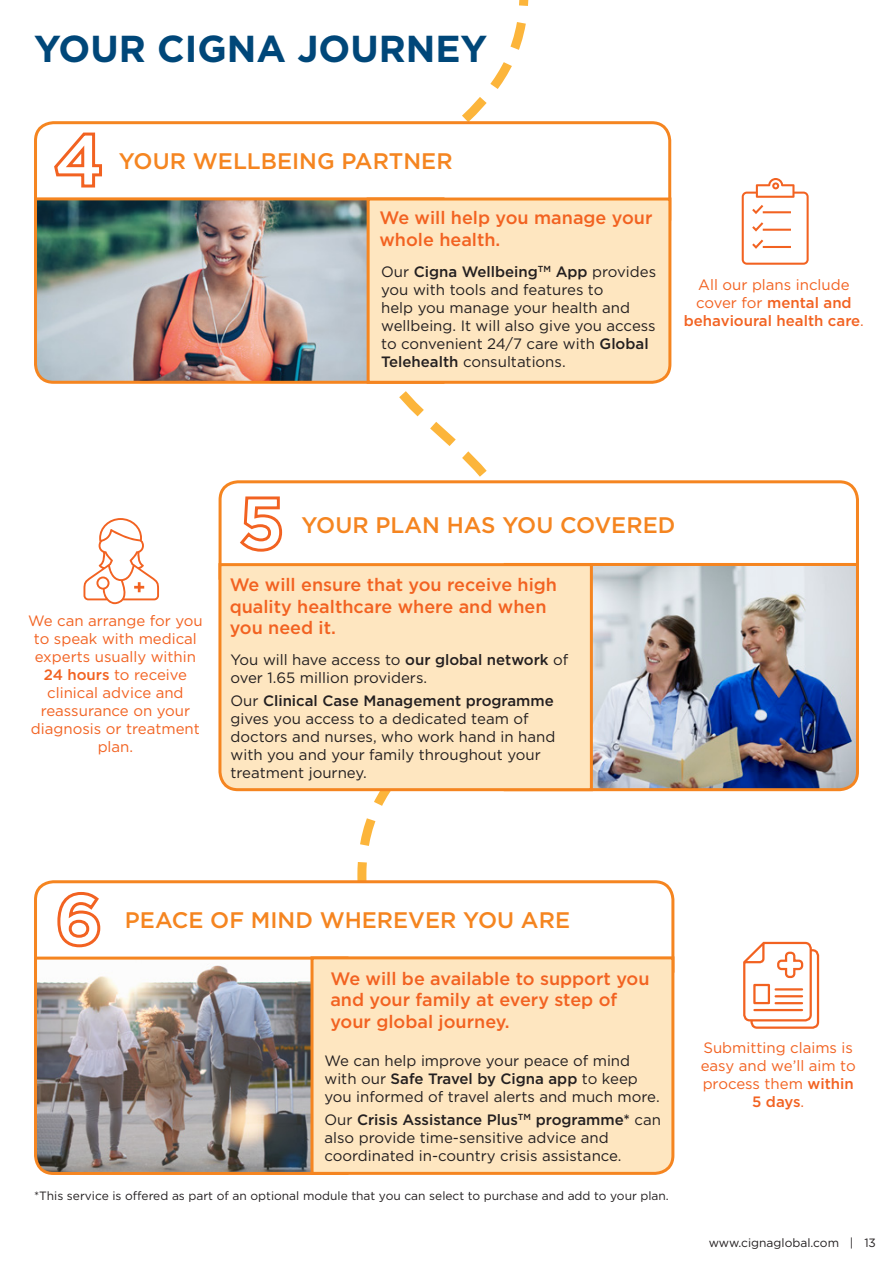
<style>
.page{position:relative;width:893px;height:1263px;background:#fff}
.page>*{position:absolute;margin:0;border:0;box-sizing:border-box;transform-origin:0 0}
.t1{font:700 37.5px "Gotham";color:#004779}
.t2{font:500 22.5px "Gotham";color:#f58520}
.t3{font:500 18px/21.6px "Gotham";color:#f26221}
.t4{font:15px/18px "Gotham";color:#231f20}
.t5{font:15px/18px "Gotham";color:#f26221;text-align:center}
.t6{font:500 15px/18px "Gotham";color:#f26221;text-align:center}
.t7{font:12px "Gotham";color:#231f20}
.s1{font-weight:500}
.s2{font-weight:400}
</style>
<div class="page">
<svg style="left:357px;top:0;width:172px;height:879px"></svg>
<svg style="left:34px;top:879px;width:641px;height:76px"></svg>
<img style="left:34px;top:955px;width:275px;height:220px">
<div style="left:309px;top:955px;width:366px;height:220px;background:#fee6c0"></div>
<svg style="left:56px;top:890px;width:46px;height:59px"></svg>
<svg style="left:34px;top:120px;width:638px;height:76px"></svg>
<img style="left:34px;top:196px;width:331px;height:189px">
<svg style="left:365px;top:196px;width:307px;height:189px;background:#fde1b8"></svg>
<svg style="left:52px;top:131px;width:52px;height:58px"></svg>
<svg style="left:218px;top:479px;width:641px;height:83px"></svg>
<img style="left:502px;top:561px;width:357px;height:231px">
<div style="left:218px;top:562px;width:376px;height:231px;background:#fee6c0"></div>
<svg style="left:238px;top:495px;width:46px;height:58px"></svg>
<svg style="left:742px;top:178px;width:67px;height:87px"></svg>
<svg style="left:83px;top:518px;width:76px;height:86px"></svg>
<svg style="left:743px;top:941px;width:77px;height:88px"></svg>
<p class="t1" style="left:34px;top:23px;width:455px">YOUR CIGNA JOURNEY</p>
<p class="t2" style="left:119px;top:146px;width:335px">YOUR WELLBEING PARTNER</p>
<p class="t3" style="left:379px;top:207px;width:275px">We will help you manage your whole health.</p>
<p class="t4" style="left:381px;top:262px;width:276px">Our <span class="s1">Cigna Wellbeing</span><sup>TM</sup> <span class="s1">App</span> provides you with tools and features to<br>help you manage your health and wellbeing. It will also give you access to convenient 24/7 care with <span class="s1">Global Telehealth</span> consultations.</p>
<p class="t6" style="left:684px;top:276px;width:182px"><span class="s2">All our plans include cover for</span> mental and behavioural health care<span class="s2">.</span></p>
<p class="t5" style="left:28px;top:611px;width:176px">We can arrange for you to speak with medical experts usually within<br><span class="s1">24 hours</span> to receive clinical advice and reassurance on your diagnosis or treatment plan.</p>
<p class="t2" style="left:301px;top:511px;width:375px">YOUR PLAN HAS YOU COVERED</p>
<p class="t3" style="left:230px;top:573px;width:329px">We will ensure that you receive high quality healthcare where and when you need it.</p>
<p class="t4" style="left:230px;top:651px;width:339px">You will have access to <span class="s1">our global network</span> of over 1.65 million providers.</p>
<p class="t4" style="left:230px;top:691px;width:326px">Our <span class="s1">Clinical Case Management programme </span>gives you access to a dedicated team of doctors and nurses, who work hand in hand with you and your family throughout your treatment journey.</p>
<p class="t2" style="left:125px;top:906px;width:447px">PEACE OF MIND WHEREVER YOU ARE</p>
<p class="t3" style="left:330px;top:967px;width:321px">We will be available to support you and your family at every step of your global journey.</p>
<p class="t4" style="left:324px;top:1052px;width:337px">We can help improve your peace of mind with our <span class="s1">Safe Travel by Cigna app</span> to keep you informed of travel alerts and much more.</p>
<p class="t4" style="left:324px;top:1110px;width:338px">Our <span class="s1">Crisis Assistance Plus</span><sup>TM</sup> <span class="s1">programme*</span> can also provide time-sensitive advice and</p>
<p class="t4" style="left:324px;top:1146px;width:299px">coordinated in-country crisis assistance.</p>
<p class="t7" style="left:34px;top:1188px;width:636px">*This service is offered as part of an optional module that you can select to purchase and add to your plan.</p>
<p class="t5" style="left:701px;top:1038px;width:156px">Submitting claims is easy and we’ll aim to process them <span class="s1">within<br>5 days</span>.</p>
<p class="t7" style="left:709px;top:1235px;width:169px">www.cignaglobal.com | 13</p>
</div>
